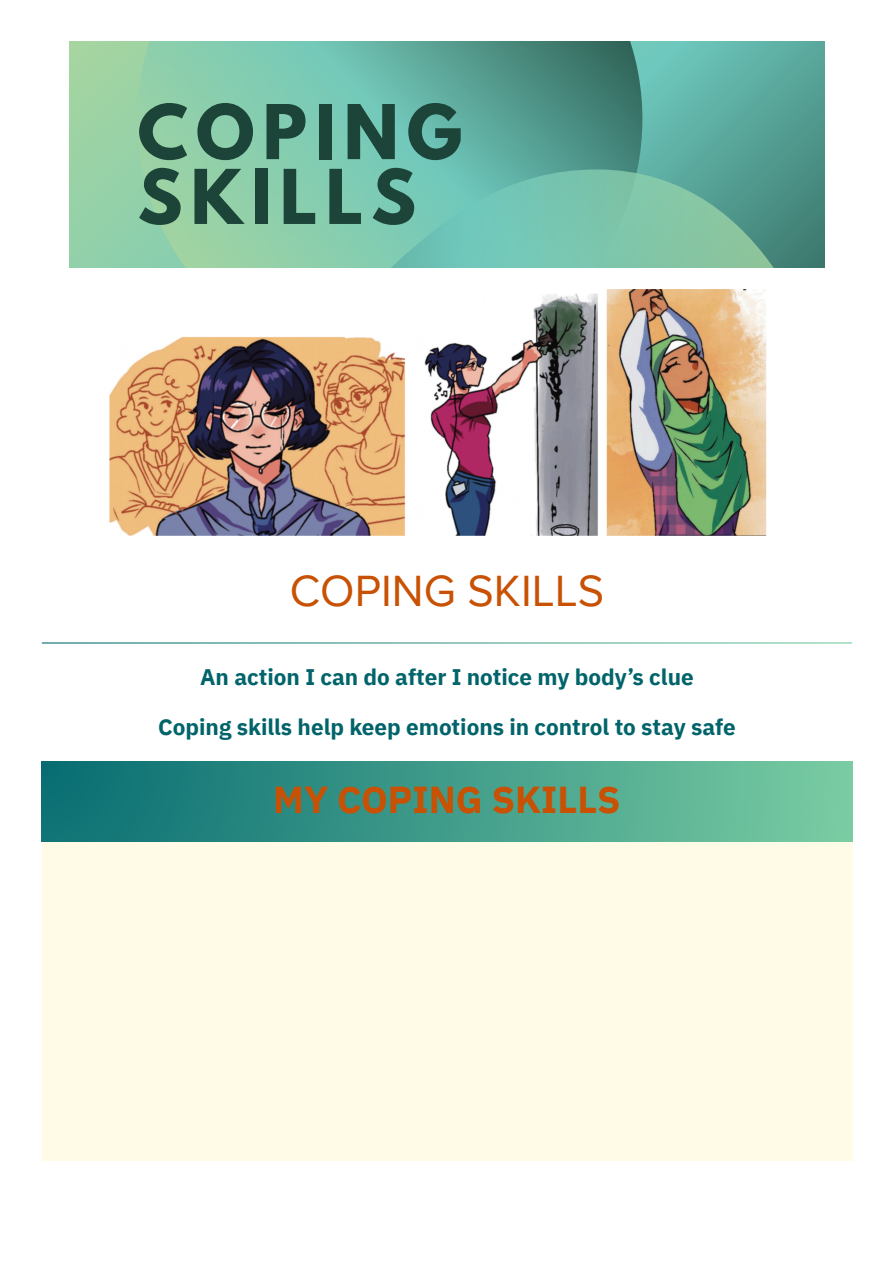
<style>
.page{position:relative;width:894px;height:1263px;background:#fff}
.page>*{position:absolute;margin:0;border:0;box-sizing:border-box;transform-origin:0 0}
.t1{font:700 66.9px/64.8px "League Spartan";letter-spacing:.12em;color:#1c4439}
.t2{font:45px "Proxima Nova";color:#c85103}
.t3{font:700 37.5px "IBM Plex Sans";color:#c85103}
.t4{font:700 22.5px "IBM Plex Sans";color:#00646a}
</style>
<div class="page">
<svg style="left:70px;top:42px;width:753px;height:127px"></svg>
<svg style="left:137px;top:42px;width:505px;height:127px"></svg>
<svg style="left:70px;top:169px;width:753px;height:99px"></svg>
<img style="left:109px;top:289px;width:658px;height:247px">
<div style="left:42px;top:842px;width:810px;height:319px;background:#fffbe6"></div>
<div style="left:42px;top:762px;width:810px;height:79px;background:linear-gradient(to right,#086d73,#79cba2)"></div>
<p class="t1" style="left:137px;top:108px;width:326px">COPING<br>SKILLS</p>
<h1 class="t2" style="left:290px;top:565px;width:316px">COPING SKILLS</h1>
<p class="t4" style="left:200px;top:662px;width:495px">An action I can do after I notice my body’s clue</p>
<p class="t4" style="left:158px;top:712px;width:579px">Coping skills help keep emotions in control to stay safe</p>
<p class="t3" style="left:273px;top:775px;width:349px">MY COPING SKILLS</p>
</div>
